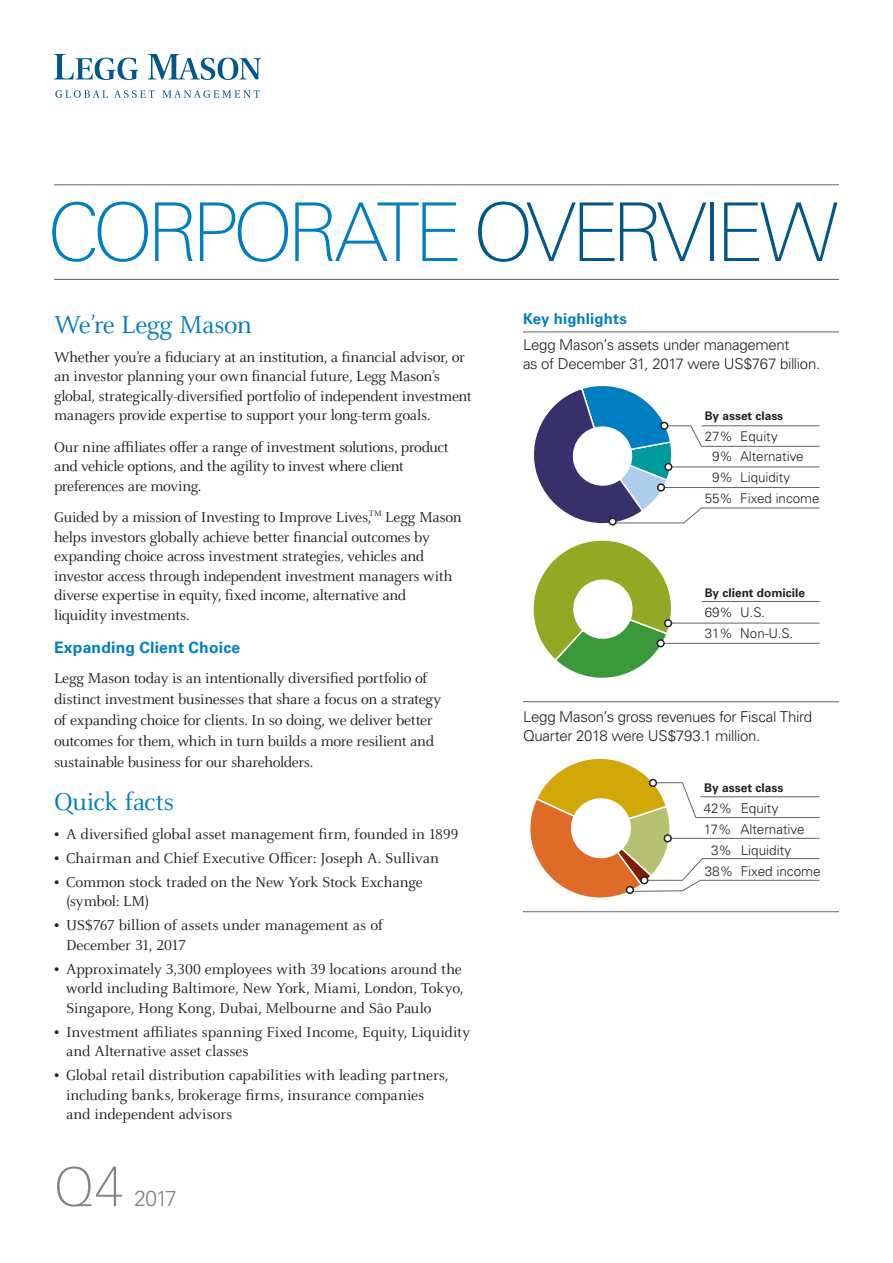
<style>
.page{position:relative;width:893px;height:1263px;background:#fff}
.page>*{position:absolute;margin:0;border:0;box-sizing:border-box;transform-origin:0 0}
.Cover_Title___Thin{font:100 81px "Linotype Univers 230";letter-spacing:-.075em;color:#007ec2}
.Date_MM_QTR___36_Thi{font:100 54px "Linotype Univers 230";color:#808285}
.Intro___13_15_Celest{font:27px "Celeste OT";letter-spacing:-.02em;color:#007ec2}
.Heading___18_21_Ce{font:27px "Celeste OT";letter-spacing:-.015em;color:#007ec2}
.Date_MM_QTR___36_Thi-2{font:300 21.75px "Univers LT Std";color:#808285}
.Intro___13_15_Celest-2{font:15.75px/19.5px "Celeste OT";letter-spacing:-.015em;color:#231f20}
.Heading___10_5_12{font:15.75px/21px "Celeste OT";letter-spacing:-.02em;color:#231f20}
.Heading___10_5_12-2{font:700 15.75px "Univers LT Std";letter-spacing:.01em;color:#007ec2}
.List_Body_Single___1{font:300 15px/19.5px "Univers LT Std";letter-spacing:-.02em;color:#231f20}
.List_Heading_Single{font:700 15px "Univers LT Std";letter-spacing:.01em;color:#007ec2}
.t1{font:300 13.5px "Univers LT Std";color:#231f20}
.t2{font:300 13.35px/20.9px "Univers LT Std";color:#231f20}
.t3{font:700 12px "Univers LT Std";color:#231f20}
.t4{font:700 11.85px "Univers LT Std";color:#231f20}
.s1{color:#005789}
.s2{font-family:"Univers LT Std";font-weight:300;font-size:10.5px}
</style>
<div class="page">
<hr style="left:523px;top:332px;width:316px;height:1px;background:#636366">
<hr style="left:523px;top:701px;width:316px;height:1px;background:#636366">
<hr style="left:523px;top:911px;width:316px;height:1px;background:#636366">
<svg style="left:54px;top:54px;width:84px;height:26px"></svg>
<svg style="left:148px;top:54px;width:113px;height:26px"></svg>
<svg style="left:55px;top:90px;width:53px;height:8px"></svg>
<svg style="left:114px;top:90px;width:41px;height:8px"></svg>
<svg style="left:162px;top:90px;width:98px;height:8px"></svg>
<hr style="left:54px;top:184px;width:785px;height:1px;background:#636366">
<svg style="left:533px;top:386px;width:287px;height:292px"></svg>
<svg style="left:609px;top:518px;width:7px;height:7px"></svg>
<div style="left:608px;top:517px;width:9px;height:9px;border:1px solid #231f20;border-radius:50%"></div>
<div style="left:665px;top:620px;width:6px;height:7px;background:#fff;border-radius:50%"></div>
<div style="left:664px;top:619px;width:8px;height:8px;border:1px solid #231f20;border-radius:50%"></div>
<svg style="left:657px;top:640px;width:7px;height:7px"></svg>
<div style="left:656px;top:639px;width:9px;height:8px;border:1px solid #231f20;border-radius:50%"></div>
<hr style="left:702px;top:601px;width:118px;height:1px;background:#636366">
<hr style="left:702px;top:446px;width:118px;height:1px;background:#636366">
<hr style="left:702px;top:425px;width:118px;height:1px;background:#636366">
<svg style="left:661px;top:422px;width:7px;height:7px"></svg>
<div style="left:660px;top:421px;width:9px;height:9px;border:1px solid #231f20;border-radius:50%"></div>
<svg style="left:530px;top:758px;width:290px;height:140px"></svg>
<div style="left:664px;top:835px;width:7px;height:7px;background:#fff;border-radius:50%"></div>
<div style="left:663px;top:834px;width:9px;height:9px;border:2px solid #231f20;border-radius:50%"></div>
<div style="left:649px;top:779px;width:8px;height:7px;background:#fff;border-radius:50%"></div>
<div style="left:649px;top:779px;width:8px;height:8px;border:2px solid #231f20;border-radius:50%"></div>
<div style="left:641px;top:877px;width:7px;height:7px;background:#fff;border-radius:50%"></div>
<div style="left:640px;top:876px;width:9px;height:9px;border:2px solid #231f20;border-radius:50%"></div>
<div style="left:626px;top:886px;width:7px;height:7px;background:#fff;border-radius:50%"></div>
<div style="left:625px;top:886px;width:9px;height:8px;border:2px solid #231f20;border-radius:50%"></div>
<hr style="left:696px;top:817px;width:123px;height:1px;background:#636366">
<hr style="left:700px;top:796px;width:119px;height:1px;background:#636366">
<hr style="left:54px;top:279px;width:785px;height:1px;background:#636366">
<p class="Cover_Title___Thin" style="left:48px;top:186px;width:793px">CORPORATE <span class="s1">OVERVIEW</span></p>
<p class="Intro___13_15_Celest" style="left:54px;top:309px;width:199px">We’re Legg Mason</p>
<p class="Intro___13_15_Celest-2" style="left:54px;top:347px;width:419px">Whether you’re a fiduciary at an institution, a financial advisor, or an investor planning your own financial future, Legg Mason’s global, strategically-diversified portfolio of independent investment managers provide expertise to support your long-term goals.</p>
<p class="Intro___13_15_Celest-2" style="left:54px;top:437px;width:396px">Our nine affiliates offer a range of investment solutions, product and vehicle options, and the agility to invest where client preferences are moving.</p>
<p class="Intro___13_15_Celest-2" style="left:54px;top:507px;width:409px">Guided by a mission of Investing to Improve Lives,<sup>TM</sup> Legg Mason helps investors globally achieve better financial outcomes by expanding choice across investment strategies, vehicles and investor access through independent investment managers with diverse expertise in equity, fixed income, alternative and liquidity investments.</p>
<p class="Heading___10_5_12-2" style="left:54px;top:638px;width:188px">Expanding Client Choice</p>
<p class="Heading___10_5_12" style="left:54px;top:667px;width:389px">Legg Mason today is an intentionally diversified portfolio of distinct investment businesses that share a focus on a strategy of expanding choice for clients. In so doing, we deliver better outcomes for them, which in turn builds a more resilient and sustainable business for our shareholders.</p>
<p class="Heading___18_21_Ce" style="left:54px;top:786px;width:122px">Quick facts</p>
<p class="Intro___13_15_Celest-2" style="left:54px;top:824px;width:406px"><span class="s2">•</span> A diversified global asset management firm, founded in 1899</p>
<p class="Intro___13_15_Celest-2" style="left:54px;top:848px;width:386px"><span class="s2">•</span> Chairman and Chief Executive Officer: Joseph A. Sullivan</p>
<p class="Intro___13_15_Celest-2" style="left:66px;top:872px;width:358px;text-indent:-12px"><span class="s2">•</span> Common stock traded on the New York Stock Exchange (symbol: LM)</p>
<p class="Intro___13_15_Celest-2" style="left:66px;top:915px;width:319px;text-indent:-12px"><span class="s2">•</span> US$767 billion of assets under management as of<br>December 31, 2017</p>
<p class="Intro___13_15_Celest-2" style="left:66px;top:959px;width:399px;text-align:justify;text-indent:-12px"><span class="s2">•</span> Approximately 3,300 employees with 39 locations around the world including Baltimore, New York, Miami, London, Tokyo, Singapore, Hong Kong, Dubai, Melbourne and São Paulo</p>
<p class="Intro___13_15_Celest-2" style="left:66px;top:1022px;width:406px;text-indent:-12px"><span class="s2">•</span> Investment affiliates spanning Fixed Income, Equity, Liquidity and Alternative asset classes</p>
<p class="Intro___13_15_Celest-2" style="left:66px;top:1065px;width:384px;text-indent:-12px"><span class="s2">•</span> Global retail distribution capabilities with leading partners, including banks, brokerage firms, insurance companies and independent advisors</p>
<p class="Date_MM_QTR___36_Thi" style="left:54px;top:1156px;width:72px">Q4</p>
<p class="Date_MM_QTR___36_Thi-2" style="left:134px;top:1185px;width:45px">2017</p>
<p class="List_Heading_Single" style="left:523px;top:310px;width:105px">Key highlights</p>
<p class="List_Body_Single___1" style="left:523px;top:334px;width:299px">Legg Mason’s assets under management<br>as of December 31, 2017 were US$767 billion.</p>
<p class="t4" style="left:705px;top:409px;width:80px">By asset class</p>
<p class="t2" style="left:705px;top:426px;width:74px">27% Equity</p>
<p class="t2" style="left:712px;top:446px;width:93px">9% Alternative</p>
<p class="t2" style="left:712px;top:467px;width:80px">9% Liquidity</p>
<p class="t2" style="left:705px;top:488px;width:116px">55% Fixed income</p>
<p class="t4" style="left:705px;top:585px;width:102px">By client domicile</p>
<p class="t2" style="left:705px;top:602px;width:90px">69% U.S.<br>31% Non-U.S.</p>
<p class="t1" style="left:703px;top:596px;width:91px">31% Non-U.S.</p>
<p class="List_Body_Single___1" style="left:523px;top:706px;width:291px">Legg Mason’s gross revenues for Fiscal Third<br>Quarter 2018 were US$793.1 million.</p>
<p class="t3" style="left:704px;top:780px;width:81px">By asset class</p>
<p class="t1" style="left:704px;top:800px;width:76px">42% Equity</p>
<p class="t1" style="left:740px;top:821px;width:66px">Alternative</p>
<p class="t1" style="left:741px;top:842px;width:52px">Liquidity</p>
<p class="t1" style="left:705px;top:863px;width:118px">38% Fixed income</p>
<p class="t4" style="left:705px;top:807px;width:80px">By asset class</p>
<p class="t2" style="left:741px;top:824px;width:65px;text-indent:-36px">42% Equity<br>Alternative<br>Liquidity</p>
<p class="t1" style="left:704px;top:821px;width:29px">17%</p>
<p class="t1" style="left:711px;top:842px;width:23px">3%</p>
<p class="t2" style="left:705px;top:845px;width:29px">17%</p>
<p class="t2" style="left:712px;top:866px;width:22px">3%</p>
</div>
